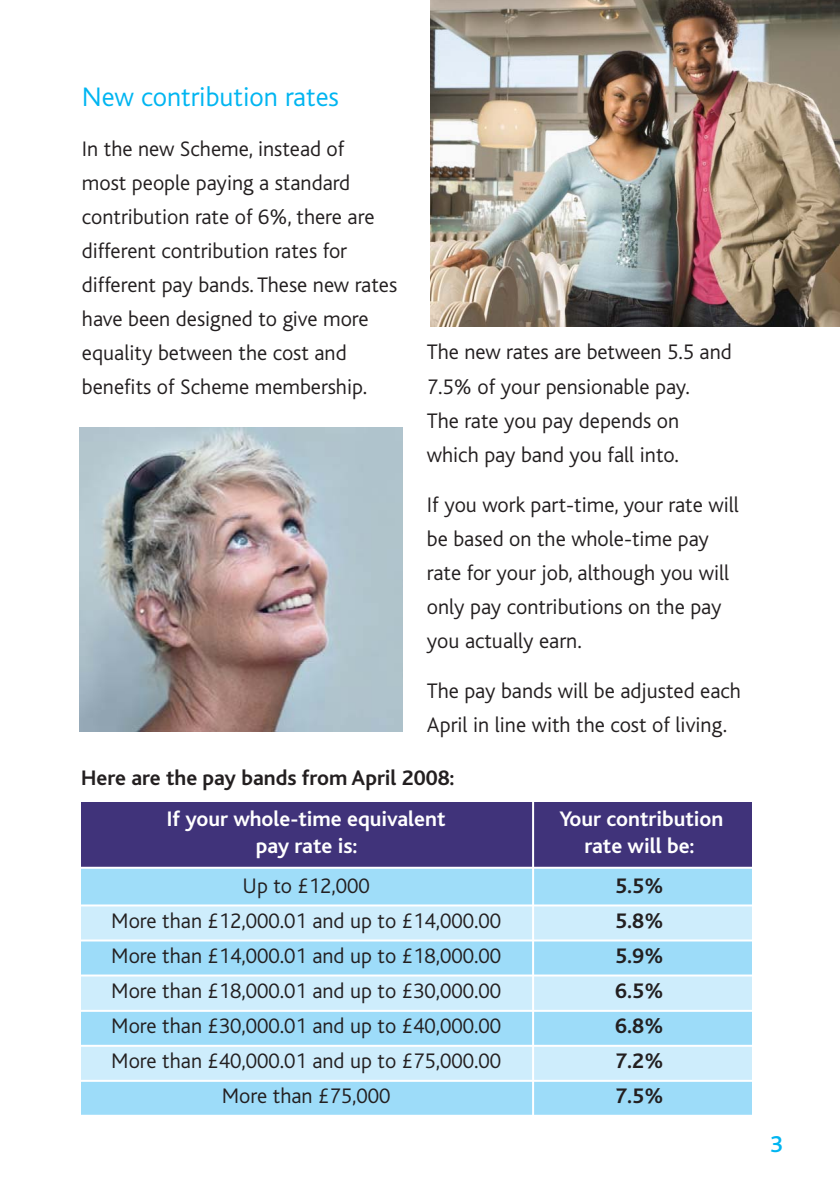
<style>
.page{position:relative;width:840px;height:1192px;background:#fff}
.page>*{position:absolute;margin:0;border:0;box-sizing:border-box;transform-origin:0 0}
.t1{font:300 28px "Bliss";color:#00b5f1}
.t2{font:500 24px "Bliss";color:#00b5f1}
.t3{font:300 22px/34px "Bliss";color:#231f20}
.t4{font:700 22px "Bliss";color:#fff}
.t5{font:700 22px "Bliss";color:#231f20}
</style>
<div class="page">
<img style="left:79px;top:428px;width:323px;height:303px">
<div style="left:81px;top:801px;width:670px;height:314px;background:#ceedfc"></div>
<div style="left:81px;top:1080px;width:670px;height:35px;background:#9ddcf9"></div>
<div style="left:81px;top:1010px;width:670px;height:35px;background:#9ddcf9"></div>
<div style="left:81px;top:940px;width:670px;height:35px;background:#9ddcf9"></div>
<div style="left:81px;top:867px;width:670px;height:38px;background:#9fddf9"></div>
<div style="left:81px;top:801px;width:670px;height:66px;background:#40337a"></div>
<hr style="left:532px;top:796px;width:2px;height:339px;background:#fff">
<hr style="left:70px;top:866px;width:685px;height:2px;background:#fff">
<hr style="left:70px;top:904px;width:685px;height:2px;background:#fff">
<hr style="left:70px;top:939px;width:685px;height:2px;background:#fff">
<hr style="left:70px;top:974px;width:685px;height:2px;background:#fff">
<hr style="left:70px;top:1009px;width:685px;height:2px;background:#fff">
<hr style="left:70px;top:1044px;width:685px;height:2px;background:#fff">
<hr style="left:70px;top:1079px;width:685px;height:2px;background:#fff">
<hr style="left:70px;top:1114px;width:685px;height:2px;background:#fff">
<img style="left:430px;top:0;width:409px;height:326px">
<p class="t1" style="left:82px;top:86px;width:258px">New contribution rates</p>
<p class="t3" style="left:82px;top:133px;width:317px">In the new Scheme, instead of<br>most people paying a standard contribution rate of 6%, there are different contribution rates for different pay bands. These new rates have been designed to give more equality between the cost and benefits of Scheme membership.</p>
<p class="t3" style="left:427px;top:337px;width:306px">The new rates are between 5.5 and<br>7.5% of your pensionable pay.<br>The rate you pay depends on which pay band you fall into.</p>
<p class="t3" style="left:427px;top:489px;width:313px">If you work part-time, your rate will be based on the whole-time pay rate for your job, although you will only pay contributions on the pay you actually earn.</p>
<p class="t3" style="left:427px;top:675px;width:315px">The pay bands will be adjusted each<br>April in line with the cost of living.</p>
<p class="t5" style="left:81px;top:769px;width:374px">Here are the pay bands from April 2008:</p>
<p class="t4" style="left:167px;top:810px;width:280px">If your whole-time equivalent</p>
<p class="t4" style="left:559px;top:810px;width:165px">Your contribution</p>
<p class="t4" style="left:256px;top:837px;width:103px">pay rate is:</p>
<p class="t4" style="left:584px;top:837px;width:112px">rate will be:</p>
<p class="t3" style="left:242px;top:871px;width:129px">Up to £12,000</p>
<p class="t5" style="left:615px;top:877px;width:50px">5.5%</p>
<p class="t3" style="left:111px;top:906px;width:391px">More than £12,000.01 and up to £14,000.00</p>
<p class="t5" style="left:615px;top:912px;width:50px">5.8%</p>
<p class="t3" style="left:111px;top:941px;width:391px">More than £14,000.01 and up to £18,000.00</p>
<p class="t5" style="left:615px;top:947px;width:50px">5.9%</p>
<p class="t3" style="left:111px;top:976px;width:391px">More than £18,000.01 and up to £30,000.00</p>
<p class="t5" style="left:615px;top:982px;width:50px">6.5%</p>
<p class="t3" style="left:111px;top:1011px;width:391px">More than £30,000.01 and up to £40,000.00</p>
<p class="t5" style="left:615px;top:1017px;width:50px">6.8%</p>
<p class="t3" style="left:111px;top:1046px;width:391px">More than £40,000.01 and up to £75,000.00</p>
<p class="t5" style="left:615px;top:1052px;width:50px">7.2%</p>
<p class="t3" style="left:222px;top:1081px;width:170px">More than £75,000</p>
<p class="t5" style="left:615px;top:1087px;width:50px">7.5%</p>
<p class="t2" style="left:769px;top:1135px;width:14px">3</p>
</div>
